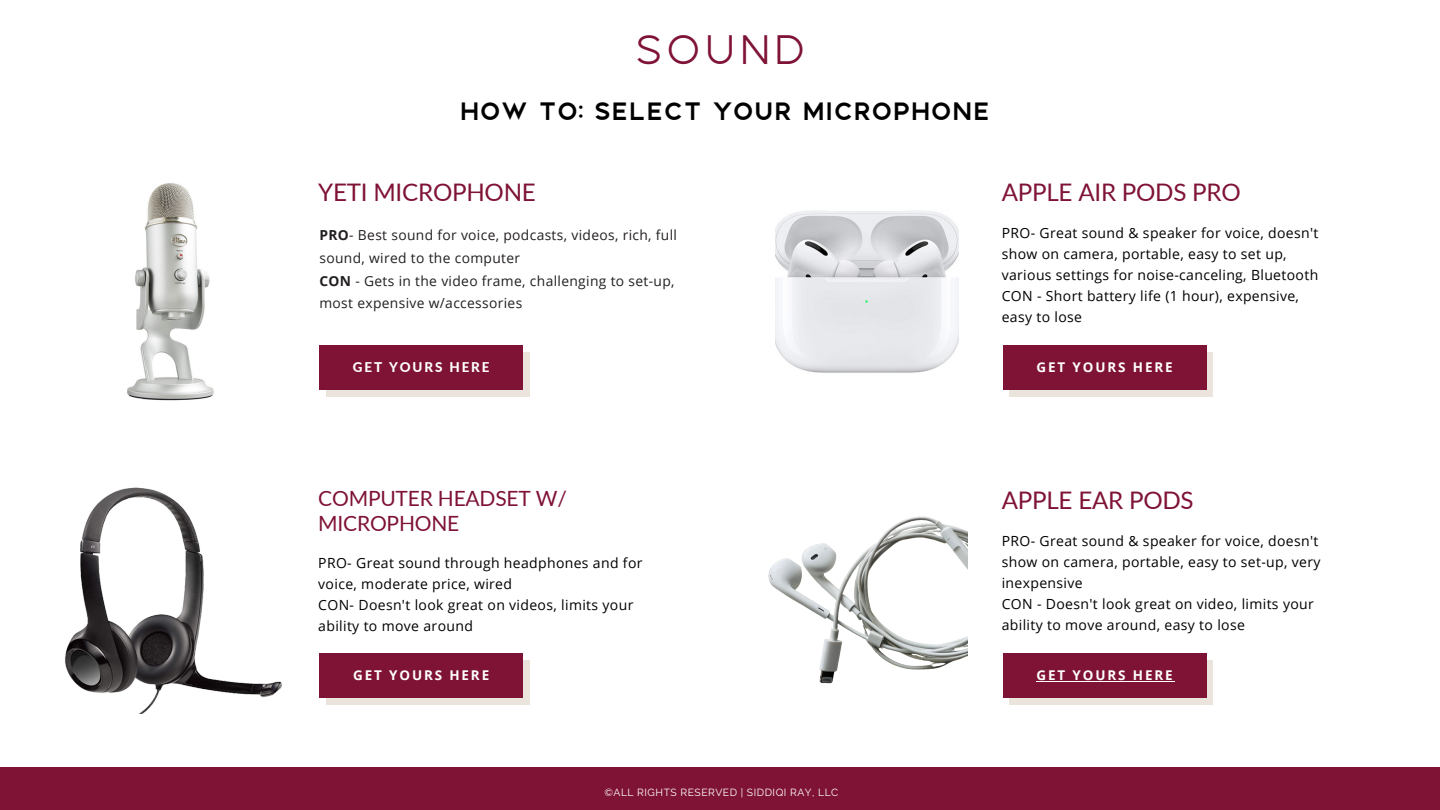
<style>
.page{position:relative;width:1440px;height:810px;background:#fff}
.page>*{position:absolute;margin:0;border:0;box-sizing:border-box;transform-origin:0 0}
.t1{font:300 36px "Distinct Style Sans";letter-spacing:.1em;color:#7f1335}
.t2{font:24.2px "Lato";letter-spacing:-.01em;color:#7f1335}
.t3{font:700 21.9px "Distinct Style Sans";letter-spacing:.025em;color:#000}
.t4{font:21px/24.8px "Lato";letter-spacing:-.01em;color:#7f1335}
.t5{font:14px/21px "Open Sans";letter-spacing:.025em;color:#000}
.t6{font:13.8px/22.9px "Open Sans";letter-spacing:.025em;color:#231f20}
.t7{font:700 13.4px "Open Sans";letter-spacing:.14em;color:#fff}
.t8{font:800 13.4px "Lato";letter-spacing:.14em;color:#fff}
.t9{font:10.3px "Raleway";letter-spacing:.05em;color:#fff}
.s1{font-weight:700}
</style>
<div class="page">
<img style="left:127px;top:183px;width:87px;height:218px">
<img style="left:65px;top:487px;width:217px;height:227px">
<div style="left:326px;top:352px;width:204px;height:45px;background:#eae4dd"></div>
<div style="left:319px;top:346px;width:204px;height:44px;background:#7f1335"></div>
<div style="left:326px;top:660px;width:204px;height:45px;background:#eae4dd"></div>
<div style="left:319px;top:654px;width:204px;height:44px;background:#7f1335"></div>
<img style="left:775px;top:210px;width:184px;height:163px">
<img style="left:768px;top:516px;width:199px;height:168px">
<div style="left:1010px;top:352px;width:203px;height:45px;background:#eae4dd"></div>
<div style="left:1003px;top:346px;width:204px;height:44px;background:#7f1335"></div>
<div style="left:1010px;top:660px;width:203px;height:45px;background:#eae4dd"></div>
<div style="left:1003px;top:654px;width:204px;height:44px;background:#7f1335"></div>
<hr style="left:1037px;top:681px;width:138px;height:1px;background:#fff">
<div style="left:0;top:767px;width:1440px;height:43px;background:#7f1335"></div>
<p class="t1" style="left:635px;top:28px;width:172px">SOUND</p>
<p class="t3" style="left:460px;top:97px;width:531px">HOW TO: SELECT YOUR MICROPHONE</p>
<p class="t2" style="left:318px;top:177px;width:219px">YETI MICROPHONE</p>
<p class="t6" style="left:319px;top:223px;width:359px"><span class="s1">PRO</span>- Best sound for voice, podcasts, videos, rich, full sound, wired to the computer</p>
<p class="t6" style="left:319px;top:269px;width:357px"><span class="s1">CON</span> - Gets in the video frame, challenging to set-up, most expensive w/accessories</p>
<p class="t8" style="left:353px;top:358px;width:138px">GET YOURS HERE</p>
<p class="t2" style="left:1002px;top:177px;width:241px">APPLE AIR PODS PRO</p>
<p class="t5" style="left:1002px;top:222px;width:318px">PRO- Great sound &amp; speaker for voice, doesn't show on camera, portable, easy to set up, various settings for noise-canceling, Bluetooth</p>
<p class="t5" style="left:1002px;top:285px;width:299px">CON - Short battery life (1 hour), expensive, easy to lose</p>
<p class="t7" style="left:1037px;top:358px;width:138px">GET YOURS HERE</p>
<p class="t4" style="left:318px;top:485px;width:250px">COMPUTER HEADSET W/<br>MICROPHONE</p>
<p class="t5" style="left:318px;top:552px;width:326px">PRO- Great sound through headphones and for voice, moderate price, wired</p>
<p class="t5" style="left:318px;top:594px;width:317px">CON- Doesn't look great on videos, limits your ability to move around</p>
<p class="t7" style="left:353px;top:666px;width:138px">GET YOURS HERE</p>
<p class="t9" style="left:604px;top:787px;width:235px">©ALL RIGHTS RESERVED | SIDDIQI RAY, LLC</p>
<p class="t2" style="left:1002px;top:485px;width:193px">APPLE EAR PODS</p>
<p class="t5" style="left:1002px;top:530px;width:320px">PRO- Great sound &amp; speaker for voice, doesn't show on camera, portable, easy to set-up, very inexpensive</p>
<p class="t5" style="left:1002px;top:593px;width:314px">CON - Doesn't look great on video, limits your ability to move around, easy to lose</p>
<p class="t7" style="left:1037px;top:666px;width:138px">GET YOURS HERE</p>
</div>
